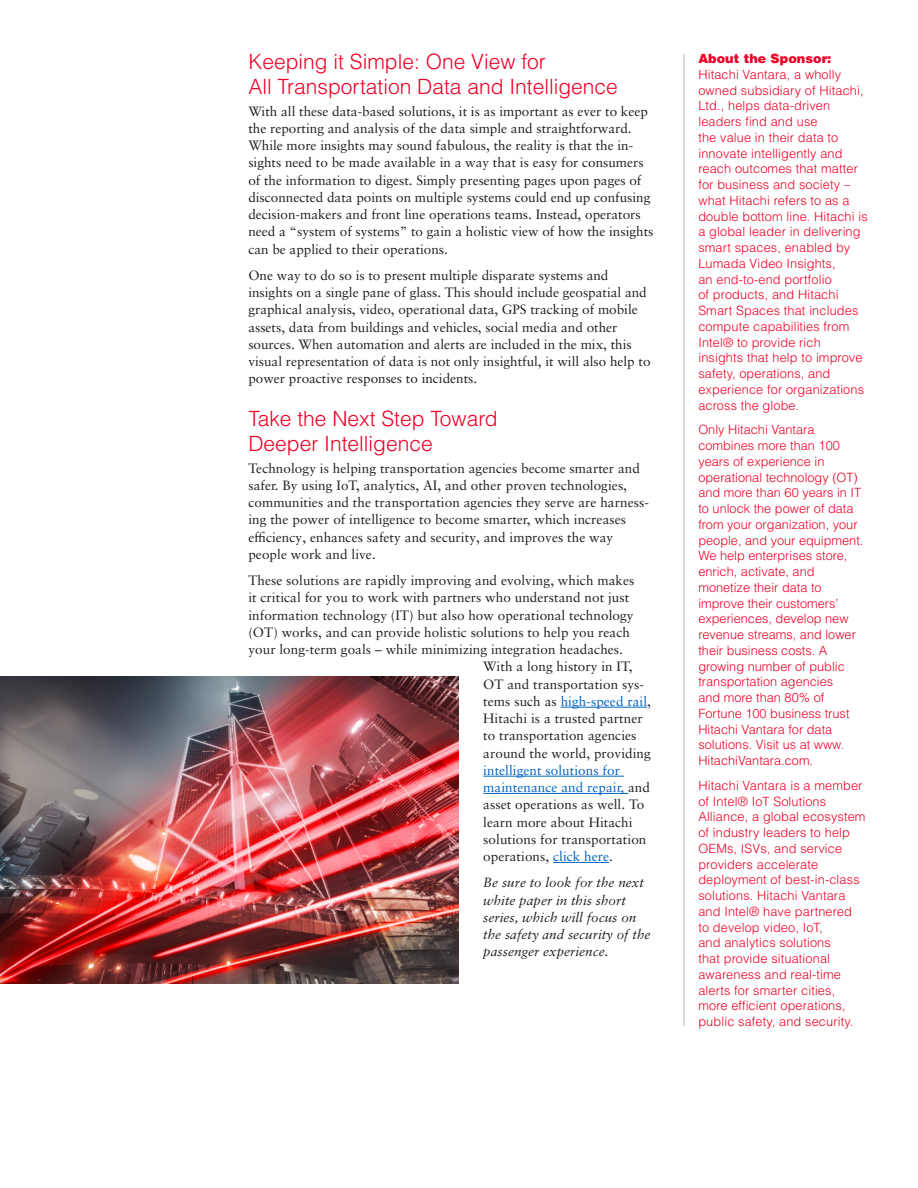
<style>
.page{position:relative;width:918px;height:1188px;background:#fff}
.page>*{position:absolute;margin:0;border:0;box-sizing:border-box;transform-origin:0 0}
.Subhead{font:300 21px/24.8px "Helvetica LT Std";color:#ef0027}
.Body_Copy{font:13.5px/17.2px "Sabon LT Pro";color:#231f20}
.Body_Copy-2{font:italic 13.5px/17.2px "Sabon LT Pro";color:#231f20}
.Body_Copy-3{font:13.5px "Sabon LT Pro";letter-spacing:.005em;color:#0563c1}
.Sidebar{font:300 12.75px/15.8px "Helvetica LT Std";letter-spacing:.01em;color:#ef0027}
.s1{color:#231f20}
.s2{color:#0563c1}
.s3{font-weight:900}
</style>
<div class="page">
<hr style="left:561px;top:707px;width:86px;height:1px;background:#0563c1">
<hr style="left:483px;top:776px;width:141px;height:1px;background:#0563c1">
<hr style="left:483px;top:793px;width:145px;height:1px;background:#0563c1">
<hr style="left:553px;top:862px;width:56px;height:1px;background:#0563c1">
<hr style="left:684px;top:54px;width:1px;height:972px;background:#b2b3b7">
<img style="left:0;top:676px;width:459px;height:307px">
<p class="Subhead" style="left:248px;top:49px;width:371px">Keeping it Simple: One View for<br>All Transportation Data and Intelligence</p>
<p class="Body_Copy" style="left:248px;top:102px;width:407px">With all these data-based solutions, it is as important as ever to keep the reporting and analysis of the data simple and straightforward.<br>While more insights may sound fabulous, the reality is that the in&shy;sights need to be made available in a way that is easy for consumers of the information to digest. Simply presenting pages upon pages of disconnected data points on multiple systems could end up confusing decision-makers and front line operations teams. Instead, operators need a “system of systems” to gain a holistic view of how the insights can be applied to their operations.</p>
<p class="Body_Copy" style="left:248px;top:266px;width:404px">One way to do so is to present multiple disparate systems and insights on a single pane of glass. This should include geospatial and graphical analysis, video, operational data, GPS tracking of mobile assets, data from buildings and vehicles, social media and other sources. When automation and alerts are included in the mix, this visual representation of data is not only insightful, it will also help to power proactive responses to incidents.</p>
<p class="Subhead" style="left:248px;top:406px;width:251px">Take the Next Step Toward<br>Deeper Intelligence</p>
<p class="Body_Copy" style="left:248px;top:459px;width:402px">Technology is helping transportation agencies become smarter and safer. By using IoT, analytics, AI, and other proven technologies, communities and the transportation agencies they serve are harness&shy;ing the power of intelligence to become smarter, which increases efficiency, enhances safety and security, and improves the way people work and live.</p>
<p class="Body_Copy" style="left:248px;top:571px;width:388px">These solutions are rapidly improving and evolving, which makes</p>
<p class="Body_Copy" style="left:248px;top:589px;width:382px">it critical for you to work with partners who understand not just</p>
<p class="Body_Copy" style="left:248px;top:606px;width:387px">information technology (IT) but also how operational technology</p>
<p class="Body_Copy" style="left:248px;top:623px;width:383px">(OT) works, and can provide holistic solutions to help you reach</p>
<p class="Body_Copy" style="left:248px;top:640px;width:376px">your long-term goals – while minimizing integration headaches.</p>
<p class="Body_Copy" style="left:483px;top:658px;width:151px">With a long history in IT,</p>
<p class="Body_Copy" style="left:483px;top:675px;width:162px">OT and transportation sys-</p>
<p class="Body_Copy-3" style="left:483px;top:693px;width:169px"><span class="s1">tems such as</span> high-speed rail<span class="s1">,</span></p>
<p class="Body_Copy" style="left:483px;top:709px;width:161px">Hitachi is a trusted partner</p>
<p class="Body_Copy" style="left:483px;top:727px;width:155px">to transportation agencies</p>
<p class="Body_Copy" style="left:483px;top:744px;width:169px">around the world, providing</p>
<p class="Body_Copy-3" style="left:483px;top:762px;width:138px">intelligent solutions for</p>
<p class="Body_Copy-3" style="left:483px;top:779px;width:168px">maintenance and repair, <span class="s1">and</span></p>
<p class="Body_Copy" style="left:483px;top:796px;width:163px">asset operations as well. To</p>
<p class="Body_Copy" style="left:483px;top:813px;width:151px">learn more about Hitachi</p>
<p class="Body_Copy" style="left:483px;top:830px;width:165px">solutions for transportation</p>
<p class="Body_Copy" style="left:483px;top:847px;width:131px">operations, <span class="s2">click here</span>.</p>
<p class="Body_Copy-2" style="left:483px;top:874px;width:169px">Be sure to look for the next white paper in this short series, which will focus on the safety and security of the passenger experience.</p>
<p class="Sidebar" style="left:698px;top:51px;width:171px"><span class="s3">About the Sponsor:<br></span>Hitachi Vantara, a wholly owned subsidiary of Hitachi,<br>Ltd., helps data-driven leaders find and use<br>the value in their data to innovate intelligently and reach outcomes that matter for business and society – what Hitachi refers to as a double bottom line. Hitachi is a global leader in delivering smart spaces, enabled by<br>Lumada Video Insights,<br>an end-to-end portfolio<br>of products, and Hitachi<br>Smart Spaces that includes compute capabilities from<br>Intel® to provide rich insights that help to improve safety, operations, and experience for organizations across the globe.</p>
<p class="Sidebar" style="left:698px;top:422px;width:167px">Only Hitachi Vantara combines more than 100 years of experience in operational technology (OT) and more than 60 years in IT to unlock the power of data from your organization, your people, and your equipment.<br>We help enterprises store, enrich, activate, and monetize their data to improve their customers’ experiences, develop new revenue streams, and lower their business costs. A growing number of public transportation agencies<br>and more than 80% of<br>Fortune 100 business trust<br>Hitachi Vantara for data solutions. Visit us at www.<br>HitachiVantara.com.</p>
<p class="Sidebar" style="left:698px;top:777px;width:169px">Hitachi Vantara is a member of Intel® IoT Solutions<br>Alliance, a global ecosystem of industry leaders to help<br>OEMs, ISVs, and service providers accelerate deployment of best-in-class solutions. Hitachi Vantara and Intel® have partnered to develop video, IoT,<br>and analytics solutions<br>that provide situational awareness and real-time alerts for smarter cities, more efficient operations, public safety, and security.</p>
</div>
